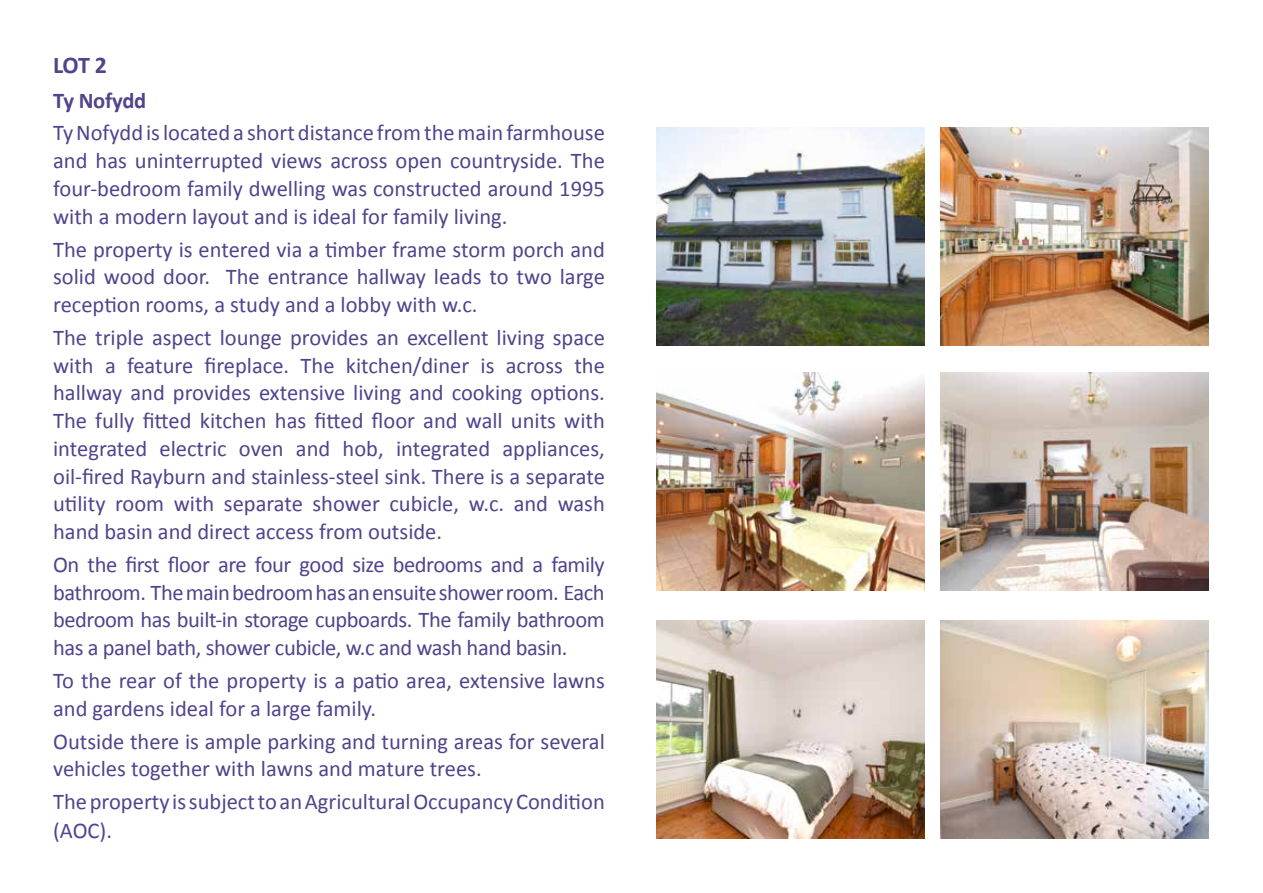
<style>
.page{position:relative;width:1263px;height:893px;background:#fff}
.page>*{position:absolute;margin:0;border:0;box-sizing:border-box;transform-origin:0 0}
.t1{font:700 24px "Calibri";color:#52438c}
.t2{font:22.5px/27.8px "Calibri";color:#52438c;text-align:justify}
.t3{font:700 22.5px "Calibri";letter-spacing:-.01em;color:#52438c}
</style>
<div class="page">
<img style="left:657px;top:128px;width:268px;height:217px">
<img style="left:941px;top:128px;width:268px;height:217px">
<img style="left:657px;top:621px;width:268px;height:218px">
<img style="left:941px;top:621px;width:268px;height:218px">
<img style="left:657px;top:373px;width:268px;height:217px">
<img style="left:941px;top:373px;width:268px;height:217px">
<p class="t1" style="left:53px;top:50px;width:55px">LOT 2</p>
<p class="t3" style="left:53px;top:87px;width:95px">Ty Nofydd</p>
<p class="t2" style="left:53px;top:118px;width:553px">Ty Nofydd is located a short distance from the main farmhouse and has uninterrupted views across open countryside. The four-bedroom family dwelling was constructed around 1995 with a modern layout and is ideal for family living.</p>
<p class="t2" style="left:53px;top:234px;width:553px">The property is entered via a timber frame storm porch and solid wood door. The entrance hallway leads to two large reception rooms, a study and a lobby with w.c.</p>
<p class="t2" style="left:53px;top:322px;width:553px">The triple aspect lounge provides an excellent living space with a feature fireplace. The kitchen/diner is across the hallway and provides extensive living and cooking options.<br>The fully fitted kitchen has fitted floor and wall units with integrated electric oven and hob, integrated appliances, oil-fired Rayburn and stainless-steel sink. There is a separate utility room with separate shower cubicle, w.c. and wash hand basin and direct access from outside.</p>
<p class="t2" style="left:53px;top:549px;width:553px">On the first floor are four good size bedrooms and a family bathroom. The main bedroom has an ensuite shower room. Each bedroom has built-in storage cupboards. The family bathroom has a panel bath, shower cubicle, w.c and wash hand basin.</p>
<p class="t2" style="left:53px;top:666px;width:553px">To the rear of the property is a patio area, extensive lawns and gardens ideal for a large family.</p>
<p class="t2" style="left:53px;top:726px;width:553px">Outside there is ample parking and turning areas for several vehicles together with lawns and mature trees.</p>
<p class="t2" style="left:53px;top:786px;width:553px;line-height:28.5px">The property is subject to an Agricultural Occupancy Condition (AOC).</p>
</div>
